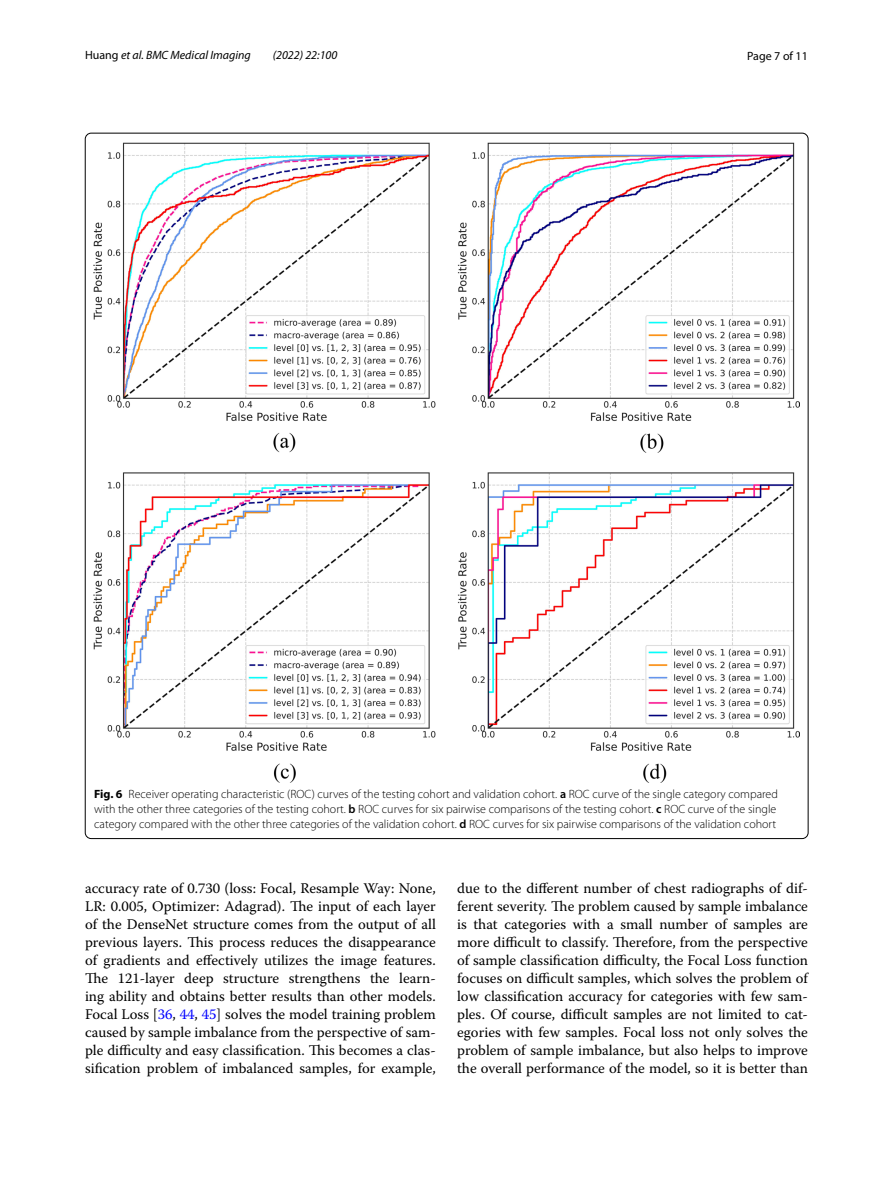
<style>
.page{position:relative;width:893px;height:1187px;background:#fff}
.page>*{position:absolute;margin:0;border:0;box-sizing:border-box;transform-origin:0 0}
.t1{font:14.7px/18px "Warnock Pro";color:#000;text-align:justify}
.t2{font:300 12px/15px "Myriad Pro";color:#000}
.t3{font:italic 12px "Myriad Pro";color:#000}
.t4{font:12px "Myriad Pro";color:#000}
.s1{font-style:normal}
.s2{font-weight:700}
.s3{font-weight:600}
.s4{color:#00f}
</style>
<div class="page">
<img style="left:94px;top:142px;width:706px;height:641px">
<p class="t3" style="left:85px;top:48px;width:167px"><span class="s1">Huang</span> et al. BMC Medical Imaging</p>
<p class="t3" style="left:273px;top:48px;width:66px">(2022) 22:100</p>
<p class="t4" style="left:747px;top:48px;width:62px">Page 7 of 11</p>
<p class="t2" style="left:94px;top:786px;width:685px"><span class="s2">Fig. 6</span> Receiver operating characteristic (ROC) curves of the testing cohort and validation cohort. <span class="s3">a</span> ROC curve of the single category compared with the other three categories of the testing cohort. <span class="s3">b</span> ROC curves for six pairwise comparisons of the testing cohort. <span class="s3">c</span> ROC curve of the single category compared with the other three categories of the validation cohort. <span class="s3">d</span> ROC curves for six pairwise comparisons of the validation cohort</p>
<p class="t1" style="left:85px;top:879px;width:352px">accuracy rate of 0.730 (loss: Focal, Resample Way: None, LR: 0.005, Optimizer: Adagrad). The input of each layer of the DenseNet structure comes from the output of all previous layers. This process reduces the disappearance of gradients and effectively utilizes the image features.<br>The 121-layer deep structure strengthens the learn&shy;ing ability and obtains better results than other models.<br>Focal Loss [<span class="s4">36</span>, <span class="s4">44</span>, <span class="s4">45</span>] solves the model training problem caused by sample imbalance from the perspective of sam&shy;ple difficulty and easy classification. This becomes a clas&shy;sification problem of imbalanced samples, for example,</p>
<p class="t1" style="left:457px;top:879px;width:352px">due to the different number of chest radiographs of dif&shy;ferent severity. The problem caused by sample imbalance is that categories with a small number of samples are more difficult to classify. Therefore, from the perspective of sample classification difficulty, the Focal Loss function focuses on difficult samples, which solves the problem of low classification accuracy for categories with few sam&shy;ples. Of course, difficult samples are not limited to cat&shy;egories with few samples. Focal loss not only solves the problem of sample imbalance, but also helps to improve the overall performance of the model, so it is better than</p>
</div>
